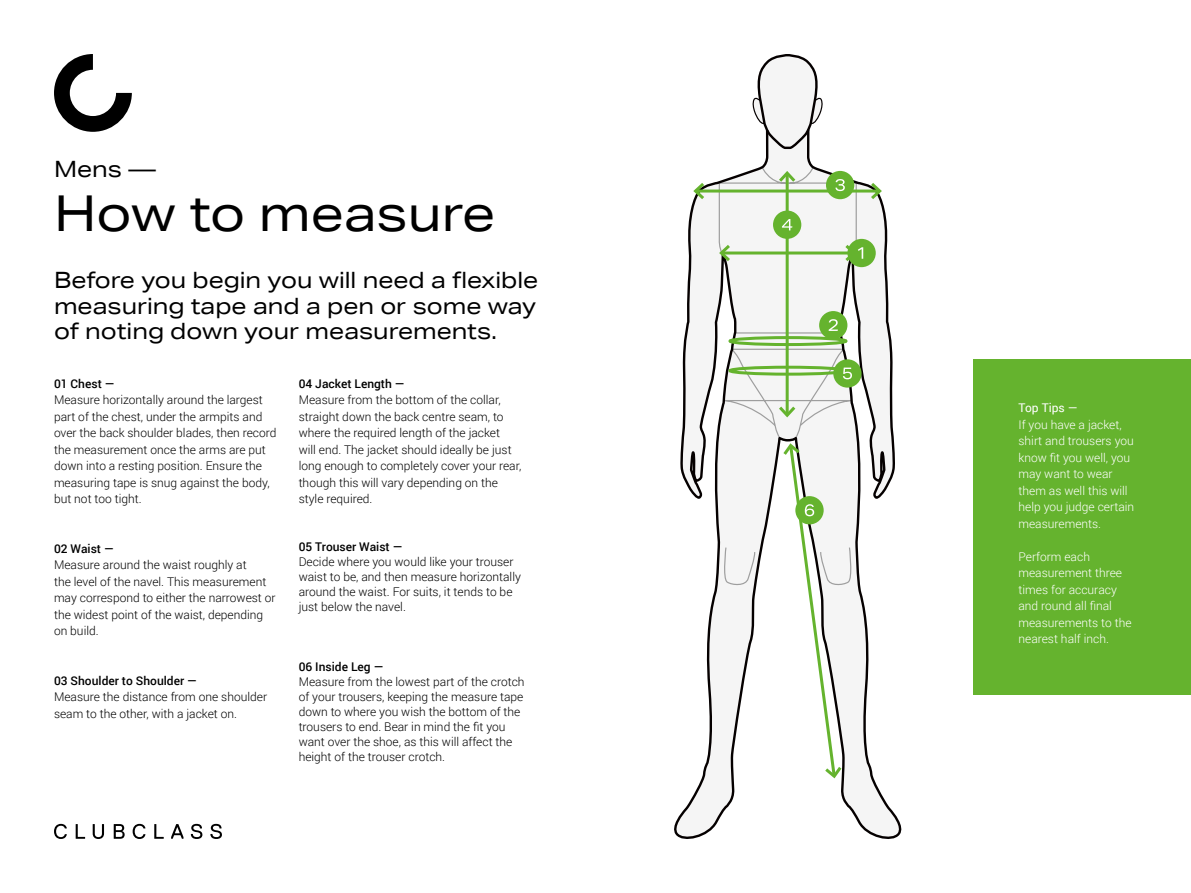
<style>
.page{position:relative;width:1191px;height:893px;background:#fff}
.page>*{position:absolute;margin:0;border:0;box-sizing:border-box;transform-origin:0 0}
.t1{font:49.5px "Aktiv Grotesk Ex";color:#000}
.t2{font:22.5px/25.5px "Aktiv Grotesk Ex";color:#000;text-align:justify}
.t3{font:300 12px/16.5px "Roboto";color:#000}
.t4{font:300 12px/16.5px "Roboto";color:#fff}
.t5{font:500 12px "Roboto";color:#000}
.t6{font:12px "Roboto";color:#fff}
</style>
<div class="page">
<svg style="left:752px;top:54px;width:71px;height:73px"></svg>
<svg style="left:674px;top:127px;width:228px;height:712px"></svg>
<svg style="left:54px;top:824px;width:168px;height:15px"></svg>
<svg style="left:54px;top:54px;width:78px;height:78px"></svg>
<div style="left:973px;top:359px;width:218px;height:336px;background:#65b32e"></div>
<hr style="left:721px;top:251px;width:133px;height:3px;background:#65b32e">
<svg style="left:717px;top:242px;width:16px;height:22px"></svg>
<hr style="left:695px;top:190px;width:184px;height:3px;background:#65b32e">
<svg style="left:691px;top:180px;width:16px;height:22px"></svg>
<svg style="left:868px;top:180px;width:16px;height:22px"></svg>
<hr style="left:785px;top:173px;width:3px;height:242px;background:#65b32e">
<svg style="left:776px;top:169px;width:22px;height:16px"></svg>
<svg style="left:776px;top:403px;width:22px;height:17px"></svg>
<div style="left:728px;top:366px;width:119px;height:10px;border:3px solid #65b32e;border-radius:50%"></div>
<div style="left:728px;top:336px;width:119px;height:10px;border:3px solid #65b32e;border-radius:50%"></div>
<div style="left:819px;top:311px;width:28px;height:28px;background:#65b32e;border-radius:50%"></div>
<svg style="left:828px;top:319px;width:10px;height:12px"></svg>
<div style="left:826px;top:171px;width:28px;height:28px;background:#65b32e;border-radius:50%"></div>
<svg style="left:835px;top:179px;width:10px;height:12px"></svg>
<div style="left:773px;top:211px;width:28px;height:28px;background:#65b32e;border-radius:50%"></div>
<svg style="left:782px;top:219px;width:10px;height:11px"></svg>
<div style="left:833px;top:359px;width:28px;height:29px;background:#65b32e;border-radius:50%"></div>
<svg style="left:843px;top:368px;width:9px;height:11px"></svg>
<svg style="left:780px;top:441px;width:64px;height:339px"></svg>
<div style="left:847px;top:239px;width:28px;height:28px;background:#65b32e;border-radius:50%"></div>
<svg style="left:842px;top:242px;width:21px;height:22px"></svg>
<h2 class="t2" style="left:54px;top:156px;width:103px">Mens —</h2>
<h1 class="t1" style="left:54px;top:184px;width:443px">How to measure</h1>
<h2 class="t2" style="left:54px;top:267px;width:486px">Before you begin you will need a flexible measuring tape and a pen or some way of noting down your measurements.</h2>
<p class="t5" style="left:54px;top:375px;width:62px">01 Chest —</p>
<p class="t3" style="left:54px;top:391px;width:224px">Measure horizontally around the largest part of the chest, under the armpits and over the back shoulder blades, then record the measurement once the arms are put down into a resting position. Ensure the measuring tape is snug against the body, but not too tight.</p>
<p class="t5" style="left:54px;top:540px;width:61px">02 Waist —</p>
<p class="t3" style="left:54px;top:556px;width:223px">Measure around the waist roughly at<br>the level of the navel. This measurement may correspond to either the narrowest or the widest point of the waist, depending on build.</p>
<p class="t5" style="left:54px;top:672px;width:144px">03 Shoulder to Shoulder —</p>
<p class="t3" style="left:54px;top:688px;width:215px">Measure the distance from one shoulder seam to the other, with a jacket on.</p>
<p class="t5" style="left:299px;top:375px;width:107px">04 Jacket Length —</p>
<p class="t3" style="left:299px;top:391px;width:224px">Measure from the bottom of the collar, straight down the back centre seam, to where the required length of the jacket<br>will end. The jacket should ideally be just long enough to completely cover your rear, though this will vary depending on the style required.</p>
<p class="t5" style="left:299px;top:538px;width:105px">05 Trouser Waist —</p>
<p class="t3" style="left:299px;top:554px;width:224px;line-height:15px">Decide where you would like your trouser waist to be, and then measure horizontally around the waist. For suits, it tends to be just below the navel.</p>
<p class="t5" style="left:299px;top:658px;width:86px">06 Inside Leg —</p>
<p class="t3" style="left:299px;top:674px;width:227px;line-height:15px">Measure from the lowest part of the crotch of your trousers, keeping the measure tape down to where you wish the bottom of the trousers to end. Bear in mind the fit you want over the shoe, as this will affect the height of the trouser crotch.</p>
<p class="t6" style="left:1018px;top:400px;width:61px">Top Tips —</p>
<p class="t4" style="left:1018px;top:416px;width:117px">If you have a jacket, shirt and trousers you know fit you well, you may want to wear them as well this will help you judge certain measurements.</p>
<p class="t4" style="left:1018px;top:548px;width:115px">Perform each measurement three times for accuracy and round all final measurements to the nearest half inch.</p>
</div>
